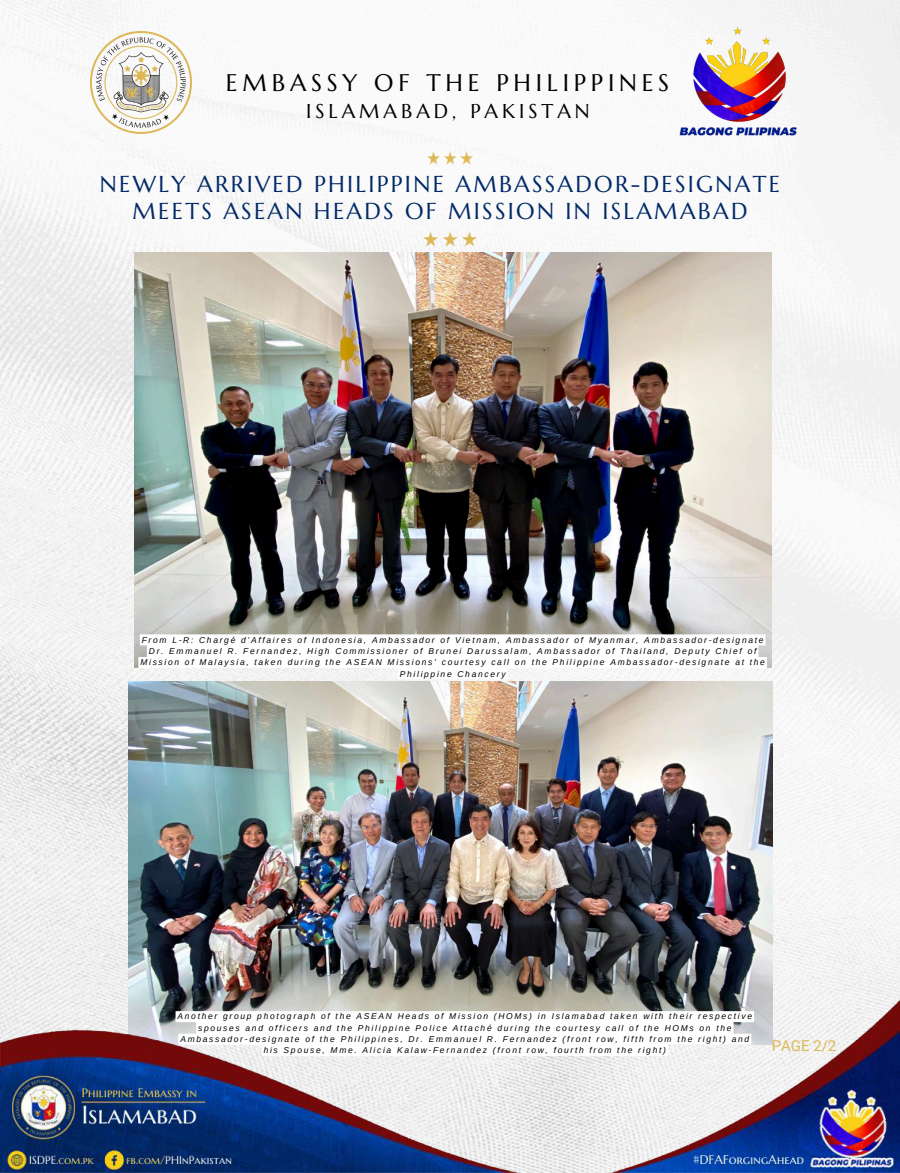
<style>
.page{position:relative;width:900px;height:1173px;background:#fff}
.page>*{position:absolute;margin:0;border:0;box-sizing:border-box;transform-origin:0 0}
.t1{font:24px "Marcellus";letter-spacing:.2em;color:#000}
.t2{font:23px/27px "Marcellus";letter-spacing:.1em;color:#022a68;text-align:center}
.t3{font:20px "Marcellus";letter-spacing:.2em;color:#000}
.t4{font:15px "Roboto";color:#ddb856}
.t5{font:italic 8.5px/11.3px "Arimo";letter-spacing:.2em;color:#000;text-align:center}
</style>
<div class="page">
<img style="left:0;top:0;width:900px;height:998px">
<img style="left:427px;top:152px;width:45px;height:13px">
<img style="left:423px;top:232px;width:54px;height:15px">
<img style="left:665px;top:10px;width:145px;height:146px">
<img style="left:90px;top:32px;width:102px;height:102px">
<img style="left:128px;top:681px;width:644px;height:317px">
<img style="left:0;top:998px;width:900px;height:175px">
<img style="left:135px;top:253px;width:637px;height:414px">
<svg style="left:138px;top:634px;width:629px;height:45px"></svg>
<svg style="left:176px;top:1011px;width:578px;height:45px"></svg>
<p class="t1" style="left:226px;top:68px;width:445px">EMBASSY OF THE PHILIPPINES</p>
<p class="t3" style="left:306px;top:99px;width:285px">ISLAMABAD, PAKISTAN</p>
<p class="t2" style="left:100px;top:171px;width:682px">NEWLY ARRIVED PHILIPPINE AMBASSADOR-DESIGNATE<br>MEETS ASEAN HEADS OF MISSION IN ISLAMABAD</p>
<p class="t5" style="left:140px;top:634px;width:626px">From L-R: Chargé d’Affaires of Indonesia, Ambassador of Vietnam, Ambassador of Myanmar, Ambassador-designate Dr. Emmanuel R. Fernandez, High Commissioner of Brunei Darussalam, Ambassador of Thailand, Deputy Chief of Mission of Malaysia, taken during the ASEAN Missions’ courtesy call on the Philippine Ambassador-designate at the Philippine Chancery</p>
<h3 class="t5" style="left:178px;top:1011px;width:576px">Another group photograph of the ASEAN Heads of Mission (HOMs) in Islamabad taken with their respective spouses and officers and the Philippine Police Attaché during the courtesy call of the HOMs on the Ambassador-designate of the Philippines, Dr. Emmanuel R. Fernandez (front row, fifth from the right) and his Spouse, Mme. Alicia Kalaw-Fernandez (front row, fourth from the right)</h3>
<h1 class="t4" style="left:772px;top:1037px;width:66px">PAGE 2/2</h1>
</div>
